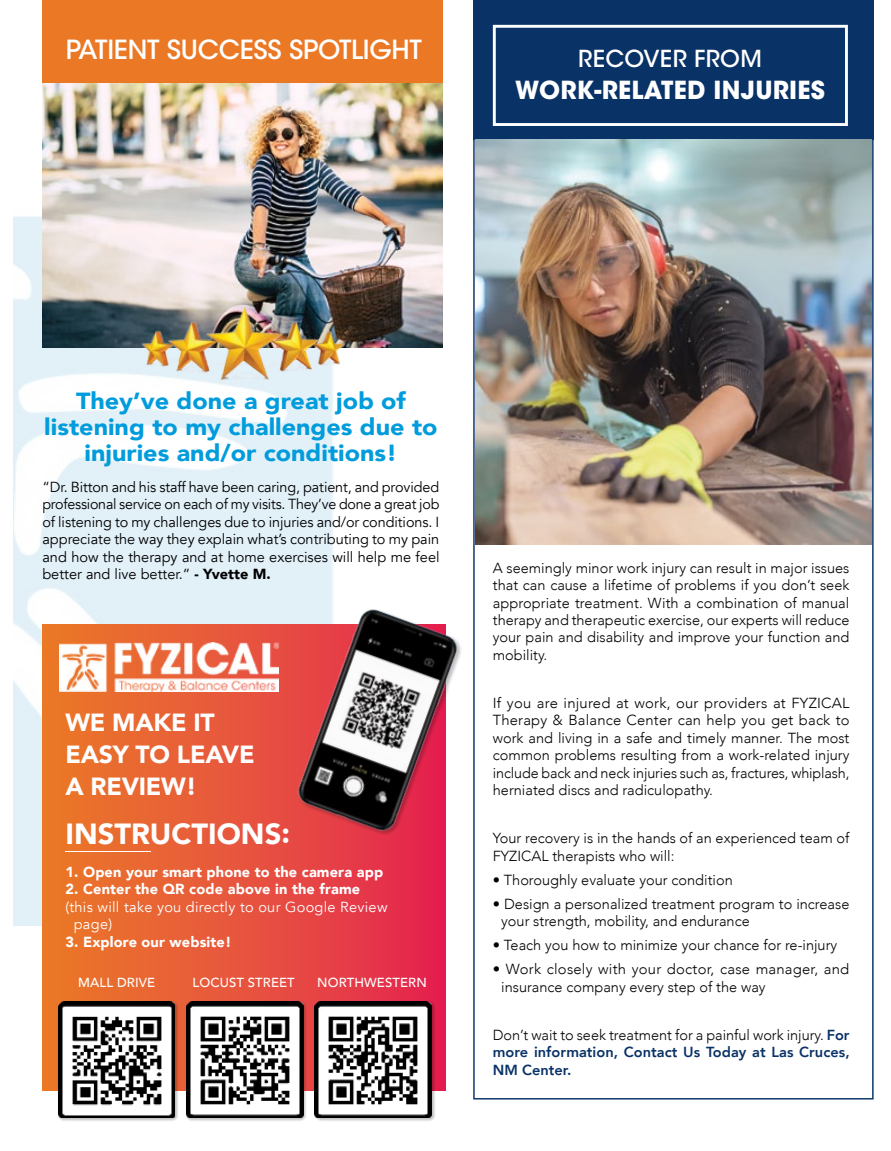
<style>
.page{position:relative;width:891px;height:1151px;background:#fff}
.page>*{position:absolute;margin:0;border:0;box-sizing:border-box;transform-origin:0 0}
.t1{font:900 29.03px "Avenir";color:#fff}
.t2{font:500 26.1px "ITC Avant Garde Std";letter-spacing:-.01em;color:#fff}
.t3{font:900 24.75px/31.9px "Avenir";letter-spacing:-.01em;color:#fff}
.t4{font:700 24.75px "ITC Avant Garde Std";letter-spacing:.01em;color:#fff}
.t5{font:900 23.18px/26.1px "Avenir";color:#009cdc;text-align:center;scale:1.08 1}
.t6{font:500 23.18px "ITC Avant Garde Std";letter-spacing:.01em;color:#fff}
.t7{font:300 14.62px/17.6px "Avenir";color:#000}
.t8{font:14.62px/17.6px "Avenir";color:#000;text-align:justify}
.t9{font:800 14.62px/17.6px "Avenir";color:#093266;text-align:justify}
.t10{font:900 14.62px "Avenir";letter-spacing:.01em;color:#fff}
.t11{font:14.62px/17.6px "Avenir";letter-spacing:.02em;color:#fff}
.t12{font:500 13.05px "Avenir";letter-spacing:.01em;color:#fff}
.s1{font-weight:900}
.s2{font-weight:300;color:#000}
</style>
<div class="page">
<div style="left:473px;top:0;width:401px;height:139px;background:#093266"></div>
<div style="left:493px;top:25px;width:355px;height:101px;border:3px solid #fff"></div>
<div style="left:42px;top:624px;width:403px;height:466px;background:linear-gradient(to right,#ea7d28,#e42551)"></div>
<img style="left:60px;top:642px;width:218px;height:49px">
<img style="left:42px;top:83px;width:400px;height:265px">
<img style="left:130px;top:299px;width:228px;height:85px">
<div style="left:42px;top:0;width:401px;height:83px;background:#ea7825"></div>
<img style="left:475px;top:139px;width:397px;height:405px">
<div style="left:57px;top:1000px;width:122px;height:121px;background:#000;opacity:.25"></div>
<img style="left:58px;top:1001px;width:117px;height:116px">
<div style="left:186px;top:1000px;width:121px;height:121px;background:#000;opacity:.25"></div>
<img style="left:187px;top:1001px;width:116px;height:116px">
<div style="left:314px;top:1000px;width:122px;height:121px;background:#000;opacity:.25"></div>
<img style="left:315px;top:1001px;width:117px;height:116px">
<hr style="left:65px;top:851px;width:86px;height:1px;background:#fff">
<img style="left:283px;top:594px;width:178px;height:250px">
<h2 class="t2" style="left:66px;top:33px;width:358px">PATIENT SUCCESS SPOTLIGHT</h2>
<h3 class="t6" style="left:578px;top:44px;width:185px">RECOVER FROM</h3>
<h3 class="t4" style="left:515px;top:74px;width:311px">WORK-RELATED INJURIES</h3>
<h3 class="t5" style="left:44px;top:387px;width:366px">They’ve done a great job of listening to my challenges due to injuries and/or conditions!</h3>
<p class="t8" style="left:42px;top:478px;width:399px">“Dr. Bitton and his staff have been caring, patient, and provided professional service on each of my visits. They’ve done a great job of listening to my challenges due to injuries and/or conditions. I appreciate the way they explain what’s contributing to my pain and how the therapy and at home exercises will help me feel better and live better.” <span class="s1">- Yvette M.</span></p>
<h3 class="t3" style="left:65px;top:705px;width:191px">WE MAKE IT<br>EASY TO LEAVE<br>A REVIEW!</h3>
<h1 class="t1" style="left:65px;top:808px;width:226px">INSTRUCTIONS:</h1>
<p class="t10" style="left:65px;top:858px;width:319px">1. Open your smart phone to the camera app</p>
<p class="t10" style="left:65px;top:876px;width:296px">2. Center the QR code above in the frame</p>
<p class="t11" style="left:74px;top:897px;width:315px;text-indent:-8px">(this will take you directly to our Google Review page)</p>
<p class="t10" style="left:65px;top:928px;width:168px">3. Explore our website!</p>
<p class="t12" style="left:78px;top:971px;width:79px">MALL DRIVE</p>
<p class="t12" style="left:192px;top:971px;width:104px">LOCUST STREET</p>
<p class="t12" style="left:317px;top:971px;width:111px">NORTHWESTERN</p>
<p class="t7" style="left:493px;top:558px;width:358px;text-align:justify">A seemingly minor work injury can result in major issues that can cause a lifetime of problems if you don’t seek appropriate treatment. With a combination of manual therapy and therapeutic exercise, our experts will reduce your pain and disability and improve your function and mobility.</p>
<p class="t7" style="left:493px;top:694px;width:358px;text-align:justify">If you are injured at work, our providers at FYZICAL Therapy &amp; Balance Center can help you get back to work and living in a safe and timely manner. The most common problems resulting from a work-related injury include back and neck injuries such as, fractures, whiplash, herniated discs and radiculopathy.</p>
<p class="t7" style="left:493px;top:829px;width:358px">Your recovery is in the hands of an experienced team of<br>FYZICAL therapists who will:</p>
<p class="t7" style="left:493px;top:870px;width:241px">• Thoroughly evaluate your condition</p>
<p class="t7" style="left:501px;top:894px;width:350px;text-indent:-8px">• Design a personalized treatment program to increase your strength, mobility, and endurance</p>
<p class="t7" style="left:493px;top:936px;width:346px">• Teach you how to minimize your chance for re-injury</p>
<p class="t7" style="left:501px;top:960px;width:350px;text-indent:-8px">• Work closely with your doctor, case manager, and insurance company every step of the way</p>
<p class="t9" style="left:493px;top:1025px;width:358px"><span class="s2">Don’t wait to seek treatment for a painful work injury.</span> For more information, Contact Us Today at Las Cruces, NM Center.</p>
</div>
